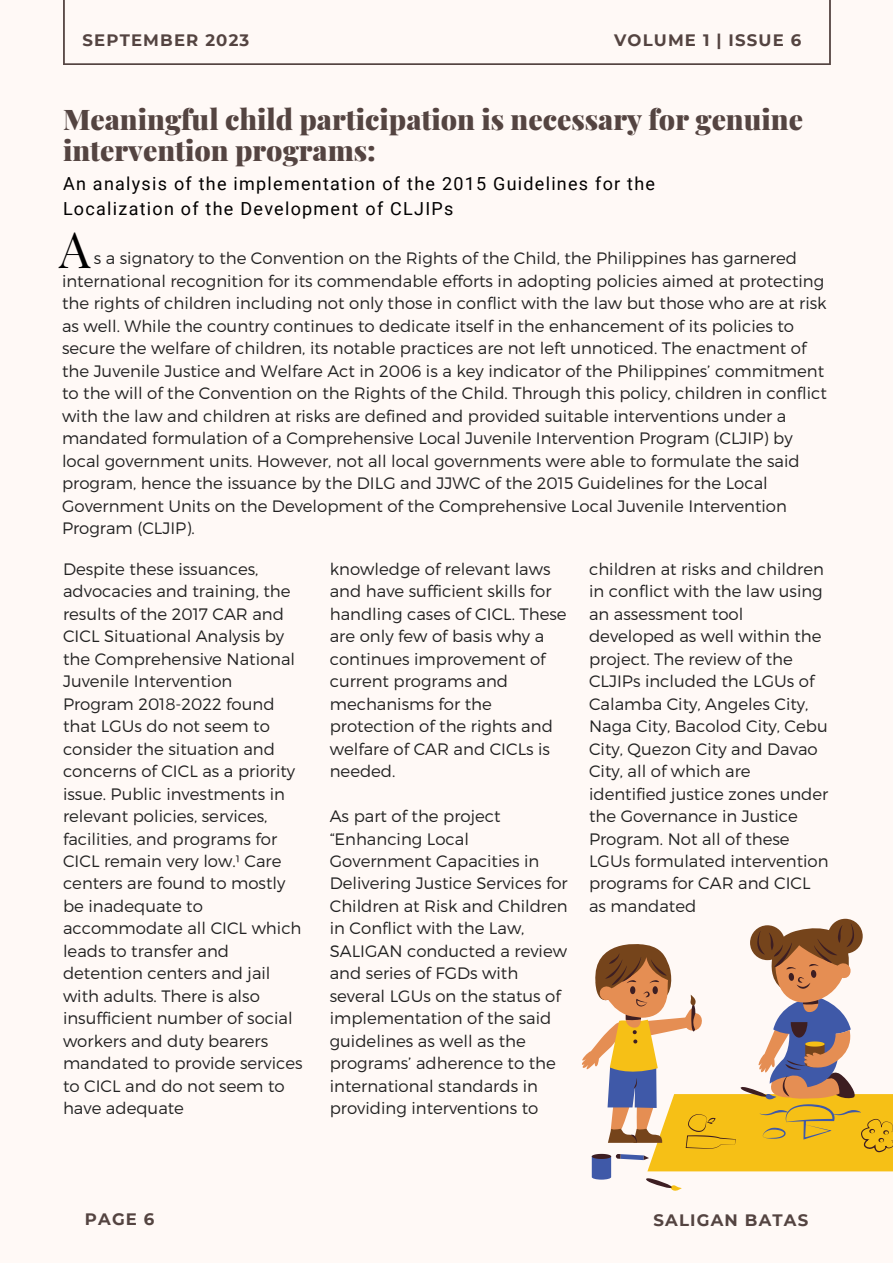
<style>
.page{position:relative;width:893px;height:1264px;background:#fff}
.page>*{position:absolute;margin:0;border:0;box-sizing:border-box;transform-origin:0 0}
.t1{font:49.5px "Playfair Display";color:#000}
.t2{font:900 28.5px/30.3px "Playfair Display";color:#544441}
.t3{font:18px/24.8px "Roboto";letter-spacing:.07em;color:#000}
.t4{font:300 16.5px/22.5px "Montserrat";color:#222}
.t5{font:700 16.5px "Montserrat";letter-spacing:.07em;color:#544441}
</style>
<div class="page">
<div style="left:0;top:0;width:892px;height:1262px;background:#fff9f6"></div>
<svg style="left:582px;top:918px;width:311px;height:273px"></svg>
<p class="t5" style="left:82px;top:30px;width:168px">SEPTEMBER 2023</p>
<p class="t5" style="left:614px;top:30px;width:189px">VOLUME 1 | ISSUE 6</p>
<p class="t2" style="left:63px;top:103px;width:741px">Meaningful child participation is necessary for genuine intervention programs:</p>
<p class="t3" style="left:63px;top:172px;width:593px">An analysis of the implementation of the 2015 Guidelines for the<br>Localization of the Development of CLJIPs</p>
<p class="t4" style="left:62px;top:246px;width:766px;text-indent:32px">s a signatory to the Convention on the Rights of the Child, the Philippines has garnered international recognition for its commendable efforts in adopting policies aimed at protecting the rights of children including not only those in conflict with the law but those who are at risk as well. While the country continues to dedicate itself in the enhancement of its policies to secure the welfare of children, its notable practices are not left unnoticed. The enactment of the Juvenile Justice and Welfare Act in 2006 is a key indicator of the Philippines’ commitment to the will of the Convention on the Rights of the Child. Through this policy, children in conflict with the law and children at risks are defined and provided suitable interventions under a mandated formulation of a Comprehensive Local Juvenile Intervention Program (CLJIP) by local government units. However, not all local governments were able to formulate the said program, hence the issuance by the DILG and JJWC of the 2015 Guidelines for the Local Government Units on the Development of the Comprehensive Local Juvenile Intervention Program (CLJIP).</p>
<p class="t1" style="left:59px;top:214px;width:33px">A</p>
<p class="t4" style="left:330px;top:556px;width:238px">knowledge of relevant laws and have sufficient skills for handling cases of CICL. These are only few of basis why a continues improvement of current programs and mechanisms for the protection of the rights and welfare of CAR and CICLs is needed.</p>
<p class="t4" style="left:330px;top:804px;width:239px">As part of the project “Enhancing Local<br>Government Capacities in<br>Delivering Justice Services for<br>Children at Risk and Children in Conflict with the Law,<br>SALIGAN conducted a review and series of FGDs with several LGUs on the status of implementation of the said guidelines as well as the programs’ adherence to the international standards in providing interventions to</p>
<p class="t4" style="left:63px;top:556px;width:241px">Despite these issuances, advocacies and training, the results of the 2017 CAR and<br>CICL Situational Analysis by the Comprehensive National<br>Juvenile Intervention<br>Program 2018-2022 found that LGUs do not seem to consider the situation and concerns of CICL as a priority issue. Public investments in relevant policies, services, facilities, and programs for<br>CICL remain very low.¹ Care centers are found to mostly be inadequate to accommodate all CICL which leads to transfer and detention centers and jail with adults. There is also insufficient number of social workers and duty bearers mandated to provide services to CICL and do not seem to have adequate</p>
<p class="t4" style="left:589px;top:556px;width:241px">children at risks and children in conflict with the law using an assessment tool developed as well within the project. The review of the<br>CLJIPs included the LGUs of<br>Calamba City, Angeles City,<br>Naga City, Bacolod City, Cebu<br>City, Quezon City and Davao<br>City, all of which are identified justice zones under the Governance in Justice<br>Program. Not all of these<br>LGUs formulated intervention programs for CAR and CICL as mandated</p>
<p class="t5" style="left:85px;top:1208px;width:71px">PAGE 6</p>
<p class="t5" style="left:653px;top:1209px;width:156px">SALIGAN BATAS</p>
</div>
